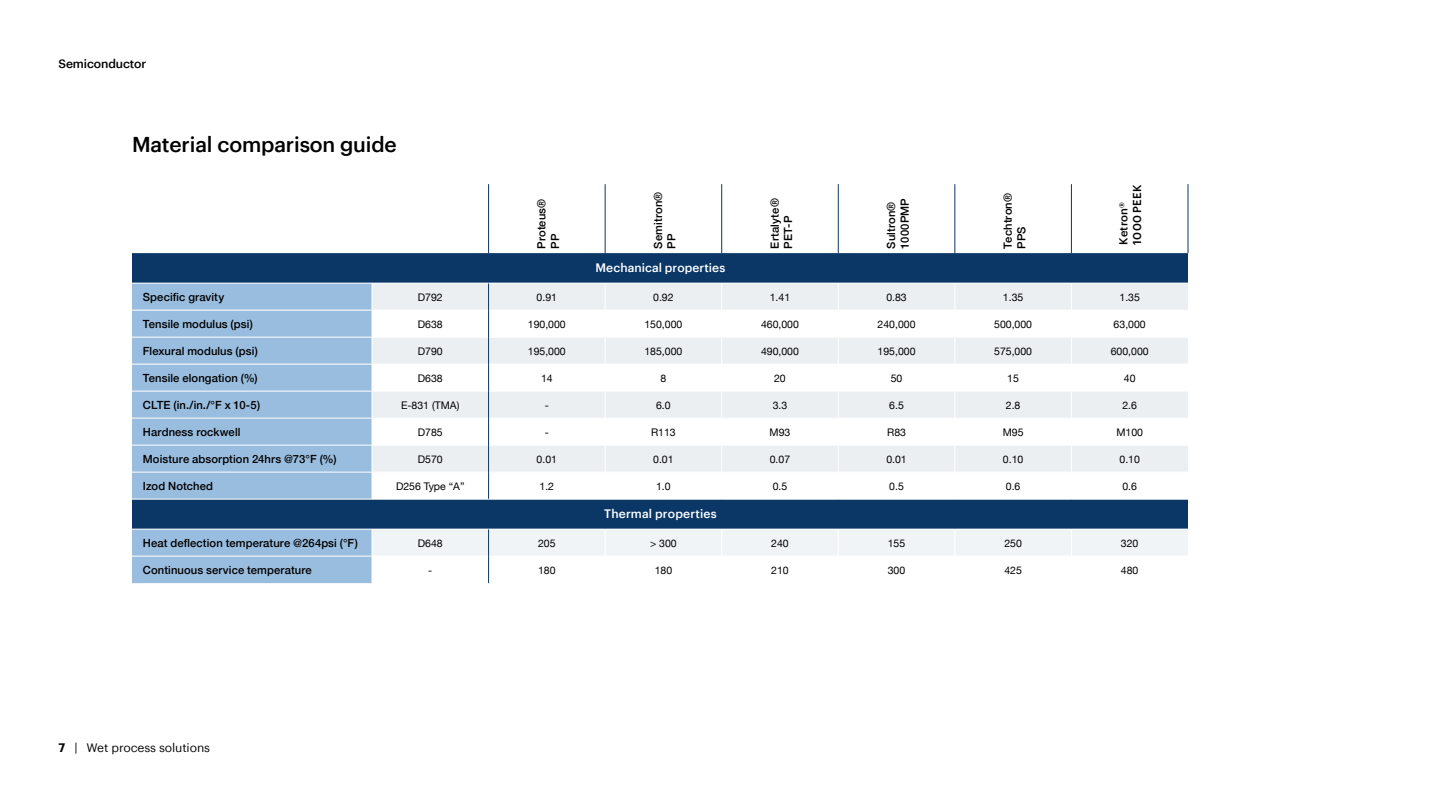
<style>
.page{position:relative;width:1440px;height:810px;background:#fff}
.page>*{position:absolute;margin:0;border:0;box-sizing:border-box;transform-origin:0 0}
.t1{font:500 21px "Graphik";letter-spacing:-.01em;color:#000}
.t2{font:500 12px "Graphik";letter-spacing:.01em;color:#fff}
.t3{font:12px "Graphik";letter-spacing:-.01em;color:#000}
.t4{font:500 12px "Graphik";letter-spacing:-.01em;color:#000}
.t5{font:500 11.25px/13.5px "Helvetica Neue";letter-spacing:.01em;color:#000}
.t6{font:500 11.25px/13.5px "Graphik";letter-spacing:.015em;color:#000}
.t7{font:10.5px "Helvetica Neue";color:#000}
.s1{font-weight:600}
</style>
<div class="page">
<div style="left:132px;top:253px;width:1056px;height:30px;background:#0a3766"></div>
<hr style="left:488px;top:184px;width:1px;height:69px;background:#0a3766">
<hr style="left:605px;top:184px;width:1px;height:69px;background:#0a3766">
<hr style="left:721px;top:184px;width:1px;height:69px;background:#0a3766">
<hr style="left:838px;top:184px;width:1px;height:69px;background:#0a3766">
<hr style="left:954px;top:184px;width:1px;height:69px;background:#0a3766">
<hr style="left:1071px;top:184px;width:1px;height:69px;background:#0a3766">
<hr style="left:1188px;top:184px;width:1px;height:69px;background:#0a3766">
<svg style="left:132px;top:284px;width:1056px;height:299px"></svg>
<p class="t4" style="left:58px;top:54px;width:89px">Semiconductor</p>
<h1 class="t1" style="left:132px;top:129px;width:266px">Material comparison guide</h1>
<p class="t5" style="left:534px;top:249px;width:51px;rotate:-90deg">Proteus®<br>PP</p>
<p class="t5" style="left:651px;top:249px;width:58px;rotate:-90deg">Semitron®<br>PP</p>
<p class="t5" style="left:767px;top:249px;width:52px;rotate:-90deg">Ertalyte®<br>PET-P</p>
<p class="t5" style="left:884px;top:249px;width:52px;rotate:-90deg">Sultron®<br>1000PMP</p>
<p class="t5" style="left:1000px;top:249px;width:57px;rotate:-90deg">Techtron®<br>PPS</p>
<p class="t6" style="left:1116px;top:245px;width:62px;rotate:-90deg">Ketron®<br>1000 PEEK</p>
<p class="t2" style="left:595px;top:259px;width:131px">Mechanical properties</p>
<p class="t5" style="left:143px;top:290px;width:83px">Specific gravity</p>
<p class="t7" style="left:418px;top:289px;width:26px">D792</p>
<p class="t7" style="left:537px;top:289px;width:22px">0.91</p>
<p class="t7" style="left:653px;top:289px;width:22px">0.92</p>
<p class="t7" style="left:770px;top:289px;width:22px">1.41</p>
<p class="t7" style="left:886px;top:289px;width:22px">0.83</p>
<p class="t7" style="left:1003px;top:289px;width:22px">1.35</p>
<p class="t7" style="left:1119px;top:289px;width:22px">1.35</p>
<p class="t5" style="left:143px;top:317px;width:111px">Tensile modulus (psi)</p>
<p class="t7" style="left:418px;top:316px;width:26px">D638</p>
<p class="t7" style="left:528px;top:316px;width:39px">190,000</p>
<p class="t7" style="left:644px;top:316px;width:39px">150,000</p>
<p class="t7" style="left:761px;top:316px;width:39px">460,000</p>
<p class="t7" style="left:878px;top:316px;width:39px">240,000</p>
<p class="t7" style="left:994px;top:316px;width:39px">500,000</p>
<p class="t7" style="left:1114px;top:316px;width:34px">63,000</p>
<p class="t5" style="left:143px;top:344px;width:116px">Flexural modulus (psi)</p>
<p class="t7" style="left:418px;top:343px;width:26px">D790</p>
<p class="t7" style="left:528px;top:343px;width:39px">195,000</p>
<p class="t7" style="left:644px;top:343px;width:39px">185,000</p>
<p class="t7" style="left:761px;top:343px;width:39px">490,000</p>
<p class="t7" style="left:878px;top:343px;width:39px">195,000</p>
<p class="t7" style="left:994px;top:343px;width:39px">575,000</p>
<p class="t7" style="left:1111px;top:343px;width:39px">600,000</p>
<p class="t5" style="left:143px;top:371px;width:116px">Tensile elongation (%)</p>
<p class="t7" style="left:418px;top:370px;width:26px">D638</p>
<p class="t7" style="left:541px;top:370px;width:13px">14</p>
<p class="t7" style="left:661px;top:370px;width:7px">8</p>
<p class="t7" style="left:774px;top:370px;width:13px">20</p>
<p class="t7" style="left:891px;top:370px;width:13px">50</p>
<p class="t7" style="left:1007px;top:370px;width:13px">15</p>
<p class="t7" style="left:1124px;top:370px;width:13px">40</p>
<p class="t5" style="left:143px;top:398px;width:119px">CLTE (in./in./°F x 10-5)</p>
<p class="t7" style="left:401px;top:397px;width:60px">E-831 (TMA)</p>
<p class="t7" style="left:545px;top:397px;width:6px">-</p>
<p class="t7" style="left:656px;top:397px;width:16px">6.0</p>
<p class="t7" style="left:773px;top:397px;width:16px">3.3</p>
<p class="t7" style="left:889px;top:397px;width:16px">6.5</p>
<p class="t7" style="left:1006px;top:397px;width:16px">2.8</p>
<p class="t7" style="left:1122px;top:397px;width:16px">2.6</p>
<p class="t5" style="left:143px;top:425px;width:99px">Hardness rockwell</p>
<p class="t7" style="left:418px;top:424px;width:26px">D785</p>
<p class="t7" style="left:545px;top:424px;width:6px">-</p>
<p class="t7" style="left:651px;top:424px;width:26px">R113</p>
<p class="t7" style="left:770px;top:424px;width:22px">M93</p>
<p class="t7" style="left:887px;top:424px;width:20px">R83</p>
<p class="t7" style="left:1003px;top:424px;width:22px">M95</p>
<p class="t7" style="left:1116px;top:424px;width:28px">M100</p>
<p class="t5" style="left:143px;top:452px;width:195px">Moisture absorption 24hrs @73°F (%)</p>
<p class="t7" style="left:418px;top:451px;width:26px">D570</p>
<p class="t7" style="left:537px;top:451px;width:22px">0.01</p>
<p class="t7" style="left:653px;top:451px;width:22px">0.01</p>
<p class="t7" style="left:770px;top:451px;width:22px">0.07</p>
<p class="t7" style="left:886px;top:451px;width:22px">0.01</p>
<p class="t7" style="left:1003px;top:451px;width:22px">0.10</p>
<p class="t7" style="left:1119px;top:451px;width:22px">0.10</p>
<p class="t5" style="left:143px;top:479px;width:72px">Izod Notched</p>
<p class="t7" style="left:396px;top:478px;width:70px">D256 Type “A”</p>
<p class="t7" style="left:540px;top:478px;width:16px">1.2</p>
<p class="t7" style="left:656px;top:478px;width:16px">1.0</p>
<p class="t7" style="left:773px;top:478px;width:16px">0.5</p>
<p class="t7" style="left:889px;top:478px;width:16px">0.5</p>
<p class="t7" style="left:1006px;top:478px;width:16px">0.6</p>
<p class="t7" style="left:1122px;top:478px;width:16px">0.6</p>
<p class="t2" style="left:604px;top:505px;width:114px">Thermal properties</p>
<p class="t5" style="left:143px;top:536px;width:216px">Heat deflection temperature @264psi (°F)</p>
<p class="t7" style="left:418px;top:535px;width:26px">D648</p>
<p class="t7" style="left:538px;top:535px;width:19px">205</p>
<p class="t7" style="left:650px;top:535px;width:28px">&gt; 300</p>
<p class="t7" style="left:771px;top:535px;width:19px">240</p>
<p class="t7" style="left:888px;top:535px;width:19px">155</p>
<p class="t7" style="left:1004px;top:535px;width:19px">250</p>
<p class="t7" style="left:1121px;top:535px;width:19px">320</p>
<p class="t5" style="left:143px;top:563px;width:170px">Continuous service temperature</p>
<p class="t7" style="left:428px;top:562px;width:6px">-</p>
<p class="t7" style="left:538px;top:562px;width:19px">180</p>
<p class="t7" style="left:655px;top:562px;width:19px">180</p>
<p class="t7" style="left:771px;top:562px;width:19px">210</p>
<p class="t7" style="left:888px;top:562px;width:19px">300</p>
<p class="t7" style="left:1004px;top:562px;width:19px">425</p>
<p class="t7" style="left:1121px;top:562px;width:19px">480</p>
<p class="t3" style="left:58px;top:739px;width:153px"><span class="s1">7</span> | Wet process solutions</p>
</div>
